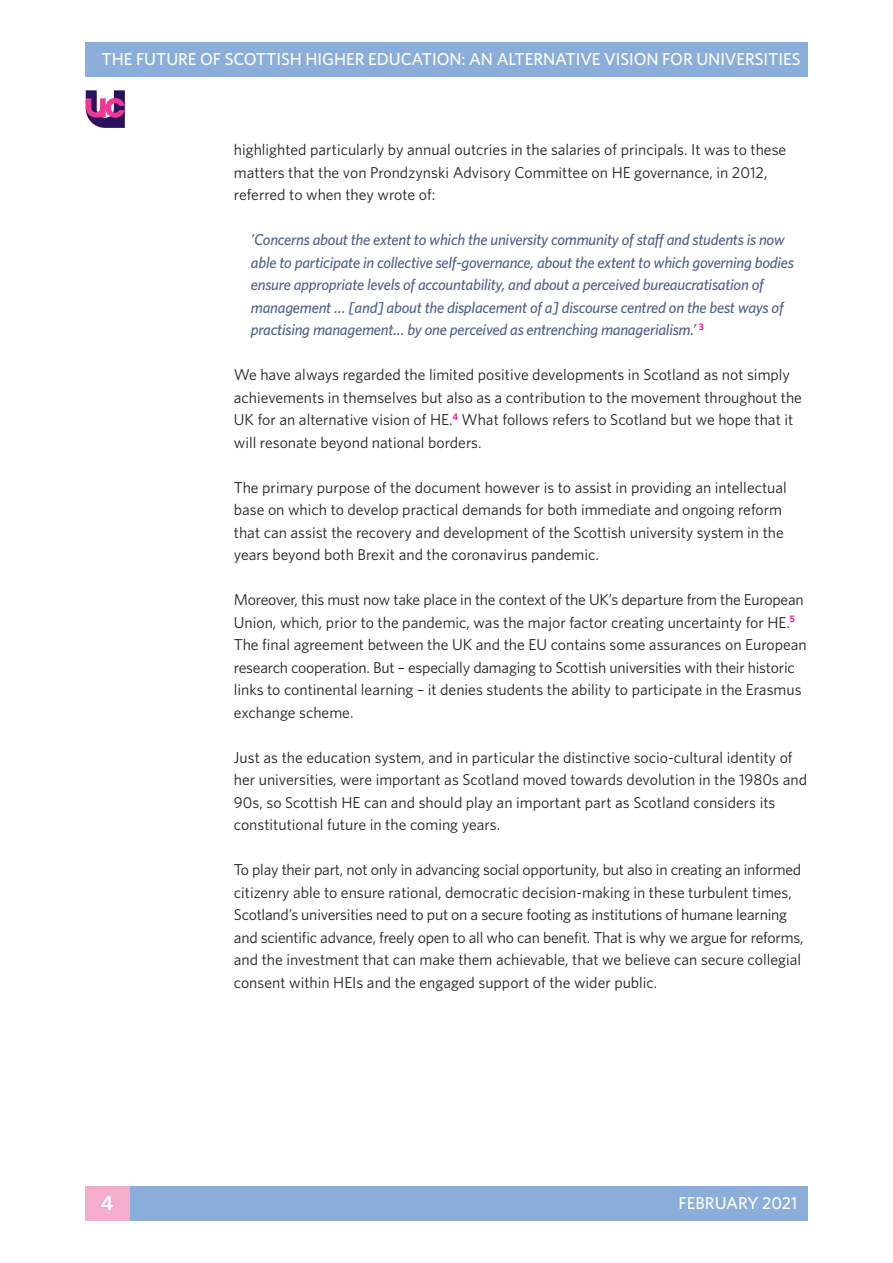
<style>
.page{position:relative;width:893px;height:1263px;background:#fff}
.page>*{position:absolute;margin:0;border:0;box-sizing:border-box;transform-origin:0 0}
.t1{font:600 21px "Whitney";color:#fff}
.t2{font:500 17.25px "Whitney";letter-spacing:-.005em;color:#fff}
.t3{font:15.75px/22.5px "Whitney";color:#231f20}
.t4{font:italic 500 15.75px/22.5px "Whitney";letter-spacing:-.015em;color:#50608d}
</style>
<div class="page">
<div style="left:85px;top:43px;width:723px;height:34px;background:#8badda"></div>
<div style="left:134px;top:1186px;width:674px;height:34px;background:#8badda"></div>
<div style="left:85px;top:1186px;width:44px;height:34px;background:#f5adce"></div>
<svg style="left:86px;top:90px;width:39px;height:38px"></svg>
<p class="t2" style="left:102px;top:49px;width:700px">THE FUTURE OF SCOTTISH HIGHER EDUCATION: AN ALTERNATIVE VISION FOR UNIVERSITIES</p>
<h1 class="t1" style="left:101px;top:1190px;width:14px">4</h1>
<p class="t3" style="left:234px;top:138px;width:554px">highlighted particularly by annual outcries in the salaries of principals. It was to these matters that the von Prondzynski Advisory Committee on HE governance, in 2012, referred to when they wrote of:</p>
<p class="t4" style="left:251px;top:228px;width:545px">’Concerns about the extent to which the university community of staff and students is now able to participate in collective self-governance, about the extent to which governing bodies ensure appropriate levels of accountability, and about a perceived bureaucratisation of management … [and] about the displacement of a] discourse centred on the best ways of practising management… by one perceived as entrenching managerialism.’ <sup>3</sup></p>
<p class="t3" style="left:234px;top:363px;width:570px">We have always regarded the limited positive developments in Scotland as not simply achievements in themselves but also as a contribution to the movement throughout the UK for an alternative vision of HE.<sup>4</sup> What follows refers to Scotland but we hope that it will resonate beyond national borders.</p>
<p class="t3" style="left:234px;top:476px;width:554px">The primary purpose of the document however is to assist in providing an intellectual base on which to develop practical demands for both immediate and ongoing reform that can assist the recovery and development of the Scottish university system in the years beyond both Brexit and the coronavirus pandemic.</p>
<p class="t3" style="left:234px;top:588px;width:574px">Moreover, this must now take place in the context of the UK’s departure from the European Union, which, prior to the pandemic, was the major factor creating uncertainty for HE.<sup>5<br></sup>The final agreement between the UK and the EU contains some assurances on European research cooperation. But – especially damaging to Scottish universities with their historic links to continental learning – it denies students the ability to participate in the Erasmus exchange scheme.</p>
<p class="t3" style="left:234px;top:746px;width:575px">Just as the education system, and in particular the distinctive socio-cultural identity of her universities, were important as Scotland moved towards devolution in the 1980s and 90s, so Scottish HE can and should play an important part as Scotland considers its constitutional future in the coming years.</p>
<p class="t3" style="left:234px;top:858px;width:571px">To play their part, not only in advancing social opportunity, but also in creating an informed citizenry able to ensure rational, democratic decision-making in these turbulent times, Scotland’s universities need to put on a secure footing as institutions of humane learning and scientific advance, freely open to all who can benefit. That is why we argue for reforms, and the investment that can make them achievable, that we believe can secure collegial consent within HEIs and the engaged support of the wider public.</p>
<p class="t2" style="left:679px;top:1193px;width:120px">FEBRUARY 2021</p>
</div>
